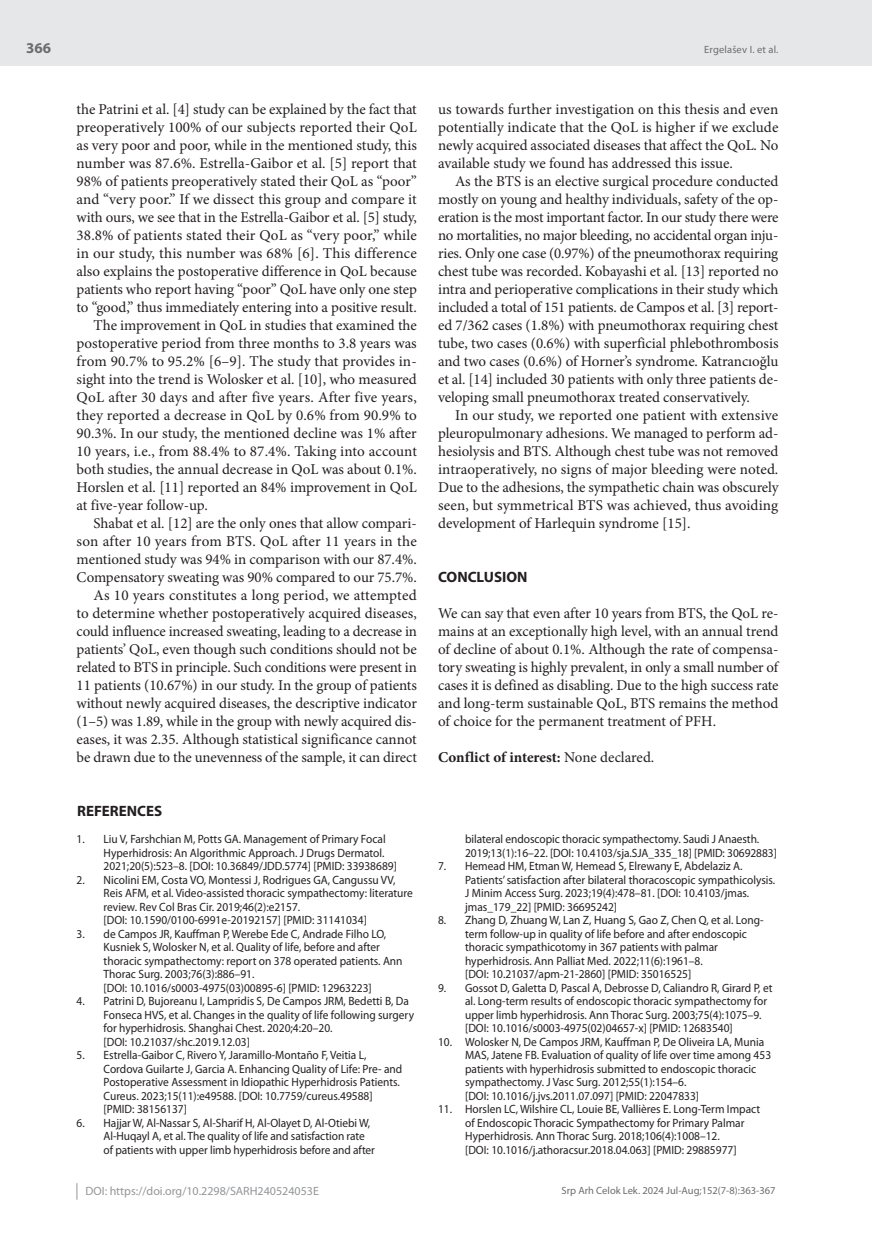
<style>
.page{position:relative;width:872px;height:1234px;background:#fff}
.page>*{position:absolute;margin:0;border:0;box-sizing:border-box;transform-origin:0 0}
.t1{font:15px/18px "Minion Pro";color:#231f20;text-align:justify}
.t2{font:700 15px "Minion Pro";color:#231f20}
.t3{font:700 15px "Myriad Pro";color:#231f20}
.t4{font:700 15px "Myriad Pro";color:#6c6d70}
.t5{font:12px/13.5px "Myriad Pro";color:#231f20;scale:.95 1}
.t6{font:12px "Myriad Pro";color:#939598}
.t7{font:10.5px "Myriad Pro";color:#6c6d70}
.s1{font-weight:400}
</style>
<div class="page">
<div style="left:0;top:0;width:872px;height:66px;background:#e6e7e9"></div>
<svg style="left:77px;top:1183px;width:1px;height:16px"></svg>
<p class="t4" style="left:26px;top:38px;width:26px">366</p>
<p class="t1" style="left:77px;top:100px;width:342px">the Patrini et al. [4] study can be explained by the fact that</p>
<p class="t1" style="left:77px;top:118px;width:342px">preoperatively 100% of our subjects reported their QoL</p>
<p class="t1" style="left:77px;top:136px;width:342px">as very poor and poor, while in the mentioned study, this</p>
<p class="t1" style="left:77px;top:154px;width:342px">number was 87.6%. Estrella-Gaibor et al. [5] report that</p>
<p class="t1" style="left:77px;top:172px;width:342px">98% of patients preoperatively stated their QoL as “poor”</p>
<p class="t1" style="left:77px;top:190px;width:342px">and “very poor.” If we dissect this group and compare it</p>
<p class="t1" style="left:77px;top:208px;width:342px">with ours, we see that in the Estrella-Gaibor et al. [5] study,</p>
<p class="t1" style="left:77px;top:226px;width:342px">38.8% of patients stated their QoL as “very poor,” while</p>
<p class="t1" style="left:77px;top:244px;width:342px">in our study, this number was 68% [6]. This difference</p>
<p class="t1" style="left:77px;top:262px;width:342px">also explains the postoperative difference in QoL because</p>
<p class="t1" style="left:77px;top:280px;width:342px">patients who report having “poor” QoL have only one step</p>
<p class="t1" style="left:77px;top:298px;width:342px">to “good,” thus immediately entering into a positive result.</p>
<p class="t1" style="left:94px;top:316px;width:325px">The improvement in QoL in studies that examined the</p>
<p class="t1" style="left:77px;top:334px;width:342px">postoperative period from three months to 3.8 years was</p>
<p class="t1" style="left:77px;top:352px;width:342px">from 90.7% to 95.2% [6–9]. The study that provides in-</p>
<p class="t1" style="left:77px;top:370px;width:342px">sight into the trend is Wolosker et al. [10], who measured</p>
<p class="t1" style="left:77px;top:388px;width:342px">QoL after 30 days and after five years. After five years,</p>
<p class="t1" style="left:77px;top:406px;width:342px">they reported a decrease in QoL by 0.6% from 90.9% to</p>
<p class="t1" style="left:77px;top:424px;width:342px">90.3%. In our study, the mentioned decline was 1% after</p>
<p class="t1" style="left:77px;top:442px;width:342px">10 years, i.e., from 88.4% to 87.4%. Taking into account</p>
<p class="t1" style="left:77px;top:460px;width:342px">both studies, the annual decrease in QoL was about 0.1%.</p>
<p class="t1" style="left:77px;top:478px;width:342px">Horslen et al. [11] reported an 84% improvement in QoL</p>
<p class="t1" style="left:77px;top:496px;width:133px">at five-year follow-up.</p>
<p class="t1" style="left:94px;top:514px;width:325px">Shabat et al. [12] are the only ones that allow compari-</p>
<p class="t1" style="left:77px;top:532px;width:342px">son after 10 years from BTS. QoL after 11 years in the</p>
<p class="t1" style="left:77px;top:550px;width:342px">mentioned study was 94% in comparison with our 87.4%.</p>
<p class="t1" style="left:77px;top:568px;width:342px">Compensatory sweating was 90% compared to our 75.7%.</p>
<p class="t1" style="left:94px;top:586px;width:325px">As 10 years constitutes a long period, we attempted</p>
<p class="t1" style="left:77px;top:604px;width:342px">to determine whether postoperatively acquired diseases,</p>
<p class="t1" style="left:77px;top:622px;width:342px">could influence increased sweating, leading to a decrease in</p>
<p class="t1" style="left:77px;top:640px;width:342px">patients’ QoL, even though such conditions should not be</p>
<p class="t1" style="left:77px;top:658px;width:342px">related to BTS in principle. Such conditions were present in</p>
<p class="t1" style="left:77px;top:676px;width:342px">11 patients (10.67%) in our study. In the group of patients</p>
<p class="t1" style="left:77px;top:694px;width:342px">without newly acquired diseases, the descriptive indicator</p>
<p class="t1" style="left:77px;top:712px;width:342px">(1–5) was 1.89, while in the group with newly acquired dis-</p>
<p class="t1" style="left:77px;top:730px;width:342px">eases, it was 2.35. Although statistical significance cannot</p>
<p class="t1" style="left:77px;top:748px;width:342px">be drawn due to the unevenness of the sample, it can direct</p>
<p class="t3" style="left:77px;top:801px;width:87px">REFERENCES</p>
<p class="t5" style="left:104px;top:831px;width:310px;text-indent:-27px">1. Liu V, Farshchian M, Potts GA. Management of Primary Focal<br>Hyperhidrosis: An Algorithmic Approach. J Drugs Dermatol.<br>2021;20(5):523–8. [DOI: 10.36849/JDD.5774] [PMID: 33938689]</p>
<p class="t5" style="left:104px;top:872px;width:327px;text-indent:-27px">2. Nicolini EM, Costa VO, Montessi J, Rodrigues GA, Cangussu VV, Reis AFM, et al. Video-assisted thoracic sympathectomy: literature review. Rev Col Bras Cir. 2019;46(2):e2157.<br>[DOI: 10.1590/0100-6991e-20192157] [PMID: 31141034]</p>
<p class="t5" style="left:104px;top:926px;width:316px;text-indent:-27px">3. de Campos JR, Kauffman P, Werebe Ede C, Andrade Filho LO, Kusniek S, Wolosker N, et al. Quality of life, before and after thoracic sympathectomy: report on 378 operated patients. Ann Thorac Surg. 2003;76(3):886–91.<br>[DOI: 10.1016/s0003-4975(03)00895-6] [PMID: 12963223]</p>
<p class="t5" style="left:104px;top:993px;width:328px;text-indent:-27px">4. Patrini D, Bujoreanu I, Lampridis S, De Campos JRM, Bedetti B, Da Fonseca HVS, et al. Changes in the quality of life following surgery for hyperhidrosis. Shanghai Chest. 2020;4:20–20.<br>[DOI: 10.21037/shc.2019.12.03]</p>
<p class="t5" style="left:104px;top:1047px;width:316px;text-indent:-27px">5. Estrella-Gaibor C, Rivero Y, Jaramillo-Montaño F, Veitia L, Cordova Guilarte J, Garcia A. Enhancing Quality of Life: Pre- and Postoperative Assessment in Idiopathic Hyperhidrosis Patients.<br>Cureus. 2023;15(11):e49588. [DOI: 10.7759/cureus.49588] [PMID: 38156137]</p>
<p class="t5" style="left:104px;top:1115px;width:287px;text-indent:-27px">6. Hajjar W, Al-Nassar S, Al-Sharif H, Al-Olayet D, Al-Otiebi W,<br>Al-Huqayl A, et al. The quality of life and satisfaction rate of patients with upper limb hyperhidrosis before and after</p>
<p class="t6" style="left:86px;top:1183px;width:235px">DOI: https://doi.org/10.2298/SARH240524053E</p>
<p class="t7" style="left:704px;top:43px;width:76px">Ergelašev I. et al.</p>
<p class="t1" style="left:438px;top:100px;width:342px">us towards further investigation on this thesis and even potentially indicate that the QoL is higher if we exclude newly acquired associated diseases that affect the QoL. No available study we found has addressed this issue.</p>
<p class="t1" style="left:438px;top:172px;width:342px;text-indent:17px">As the BTS is an elective surgical procedure conducted mostly on young and healthy individuals, safety of the op&shy;eration is the most important factor. In our study there were no mortalities, no major bleeding, no accidental organ inju&shy;ries. Only one case (0.97%) of the pneumothorax requiring chest tube was recorded. Kobayashi et al. [13] reported no intra and perioperative complications in their study which included a total of 151 patients. de Campos et al. [3] report&shy;ed 7/362 cases (1.8%) with pneumothorax requiring chest tube, two cases (0.6%) with superficial phlebothrombosis and two cases (0.6%) of Horner’s syndrome. Katrancıoğlu et al. [14] included 30 patients with only three patients de&shy;veloping small pneumothorax treated conservatively.</p>
<p class="t1" style="left:438px;top:406px;width:342px;text-indent:17px">In our study, we reported one patient with extensive pleuropulmonary adhesions. We managed to perform ad&shy;hesiolysis and BTS. Although chest tube was not removed intraoperatively, no signs of major bleeding were noted.<br>Due to the adhesions, the sympathetic chain was obscurely seen, but symmetrical BTS was achieved, thus avoiding development of Harlequin syndrome [15].</p>
<p class="t3" style="left:438px;top:567px;width:91px">CONCLUSION</p>
<p class="t1" style="left:438px;top:604px;width:342px">We can say that even after 10 years from BTS, the QoL re&shy;mains at an exceptionally high level, with an annual trend of decline of about 0.1%. Although the rate of compensa&shy;tory sweating is highly prevalent, in only a small number of cases it is defined as disabling. Due to the high success rate and long-term sustainable QoL, BTS remains the method of choice for the permanent treatment of PFH.</p>
<p class="t2" style="left:438px;top:746px;width:218px">Conflict of interest: <span class="s1">None declared.</span></p>
<p class="t5" style="left:465px;top:831px;width:330px">bilateral endoscopic thoracic sympathectomy. Saudi J Anaesth.<br>2019;13(1):16–22. [DOI: 10.4103/sja.SJA_335_18] [PMID: 30692883]</p>
<p class="t5" style="left:465px;top:858px;width:328px;text-indent:-27px">7. Hemead HM, Etman W, Hemead S, Elrewany E, Abdelaziz A.<br>Patients’ satisfaction after bilateral thoracoscopic sympathicolysis.<br>J Minim Access Surg. 2023;19(4):478–81. [DOI: 10.4103/jmas. jmas_179_22] [PMID: 36695242]</p>
<p class="t5" style="left:465px;top:912px;width:316px;text-indent:-27px">8. Zhang D, Zhuang W, Lan Z, Huang S, Gao Z, Chen Q, et al. Long&shy;term follow-up in quality of life before and after endoscopic thoracic sympathicotomy in 367 patients with palmar hyperhidrosis. Ann Palliat Med. 2022;11(6):1961–8.<br>[DOI: 10.21037/apm-21-2860] [PMID: 35016525]</p>
<p class="t5" style="left:465px;top:980px;width:325px;text-indent:-27px">9. Gossot D, Galetta D, Pascal A, Debrosse D, Caliandro R, Girard P, et al. Long-term results of endoscopic thoracic sympathectomy for upper limb hyperhidrosis. Ann Thorac Surg. 2003;75(4):1075–9. [DOI: 10.1016/s0003-4975(02)04657-x] [PMID: 12683540]</p>
<p class="t5" style="left:465px;top:1034px;width:324px;text-indent:-27px">10. Wolosker N, De Campos JRM, Kauffman P, De Oliveira LA, Munia MAS, Jatene FB. Evaluation of quality of life over time among 453 patients with hyperhidrosis submitted to endoscopic thoracic sympathectomy. J Vasc Surg. 2012;55(1):154–6.<br>[DOI: 10.1016/j.jvs.2011.07.097] [PMID: 22047833]</p>
<p class="t5" style="left:465px;top:1101px;width:312px;text-indent:-27px">11. Horslen LC, Wilshire CL, Louie BE, Vallières E. Long-Term Impact of Endoscopic Thoracic Sympathectomy for Primary Palmar Hyperhidrosis. Ann Thorac Surg. 2018;106(4):1008–12.<br>[DOI: 10.1016/j.athoracsur.2018.04.063] [PMID: 29885977]</p>
<p class="t7" style="left:561px;top:1184px;width:216px">Srp Arh Celok Lek. 2024 Jul-Aug;152(7-8):363-367</p>
</div>
